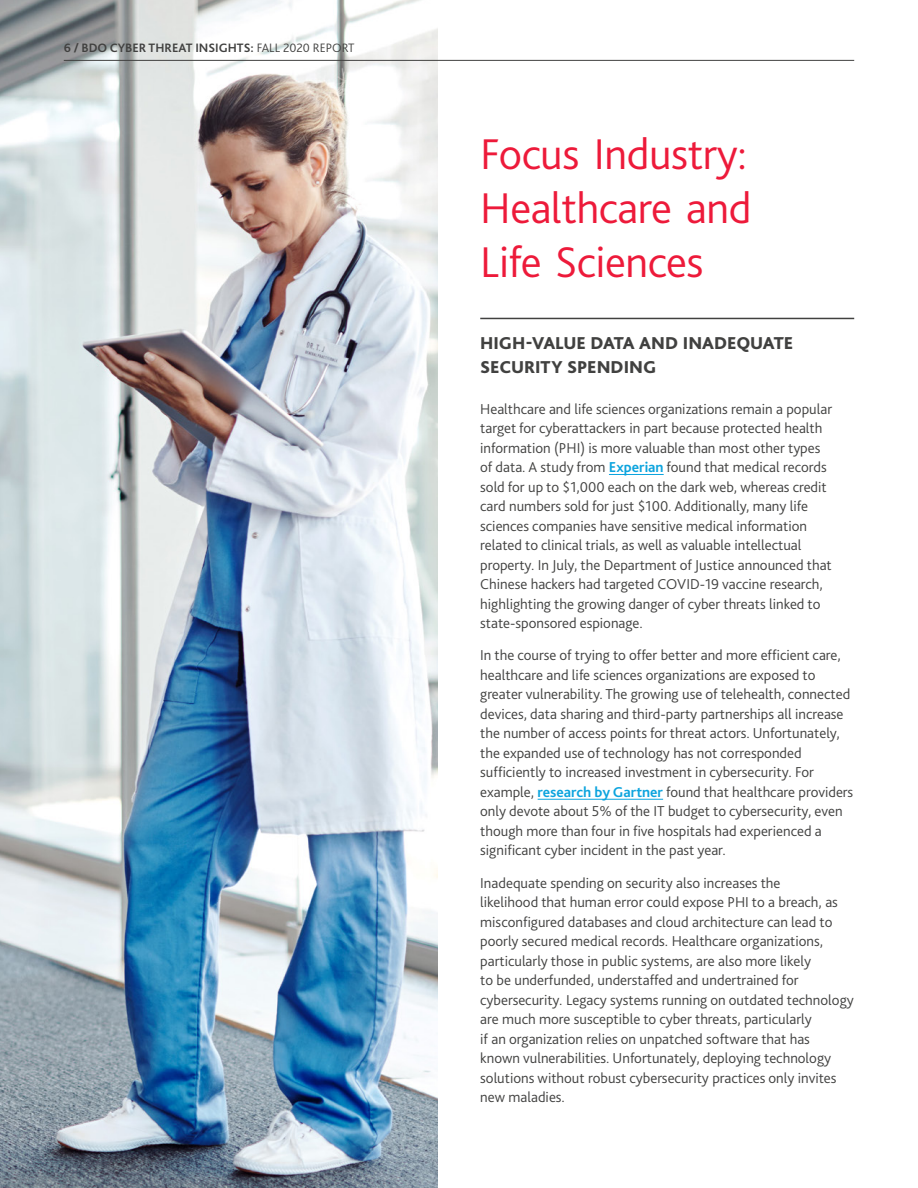
<style>
.page{position:relative;width:918px;height:1188px;background:#fff}
.page>*{position:absolute;margin:0;border:0;box-sizing:border-box;transform-origin:0 0}
.Main_Body_Headings{font:300 45px/54px "Bliss Pro";letter-spacing:-.01em;color:#ed1a3a;text-align:justify}
.Subheading_Main{font:800 18px/24px "Bliss Pro";letter-spacing:-.005em;color:#414140}
.Body_text_-_3mm_afte{font:300 15px/19.5px "Bliss Pro";color:#414140}
.t1{font:700 12.75px "Bliss Pro";color:#414140}
.s1{font-weight:300}
.s2{font-weight:700;color:#0ca4de}
</style>
<div class="page">
<img style="left:0;top:0;width:438px;height:1188px">
<hr style="left:480px;top:318px;width:374px;height:1px;background:#414140">
<hr style="left:609px;top:474px;width:55px;height:1px;background:#0ca4de">
<hr style="left:538px;top:799px;width:125px;height:1px;background:#0ca4de">
<hr style="left:64px;top:60px;width:790px;height:1px;background:#414140">
<p class="t1" style="left:64px;top:40px;width:292px">6 / BDO CYBER THREAT INSIGHTS: <span class="s1">FALL 2020 REPORT</span></p>
<p class="Main_Body_Headings" style="left:480px;top:126px;width:273px">Focus Industry:<br>Healthcare and Life Sciences</p>
<p class="Subheading_Main" style="left:480px;top:331px;width:315px">HIGH-VALUE DATA AND INADEQUATE<br>SECURITY SPENDING</p>
<p class="Body_text_-_3mm_afte" style="left:480px;top:399px;width:353px">Healthcare and life sciences organizations remain a popular target for cyberattackers in part because protected health information (PHI) is more valuable than most other types of data. A study from <span class="s2">Experian</span> found that medical records sold for up to $1,000 each on the dark web, whereas credit card numbers sold for just $100. Additionally, many life sciences companies have sensitive medical information related to clinical trials, as well as valuable intellectual property. In July, the Department of Justice announced that Chinese hackers had targeted COVID-19 vaccine research, highlighting the growing danger of cyber threats linked to state-sponsored espionage.</p>
<p class="Body_text_-_3mm_afte" style="left:480px;top:645px;width:375px">In the course of trying to offer better and more efficient care, healthcare and life sciences organizations are exposed to greater vulnerability. The growing use of telehealth, connected devices, data sharing and third-party partnerships all increase the number of access points for threat actors. Unfortunately, the expanded use of technology has not corresponded sufficiently to increased investment in cybersecurity. For example, <span class="s2">research by Gartner</span> found that healthcare providers only devote about 5% of the IT budget to cybersecurity, even though more than four in five hospitals had experienced a significant cyber incident in the past year.</p>
<p class="Body_text_-_3mm_afte" style="left:480px;top:873px;width:375px">Inadequate spending on security also increases the<br>likelihood that human error could expose PHI to a breach, as misconfigured databases and cloud architecture can lead to poorly secured medical records. Healthcare organizations, particularly those in public systems, are also more likely<br>to be underfunded, understaffed and undertrained for cybersecurity. Legacy systems running on outdated technology are much more susceptible to cyber threats, particularly<br>if an organization relies on unpatched software that has<br>known vulnerabilities. Unfortunately, deploying technology solutions without robust cybersecurity practices only invites new maladies.</p>
</div>
